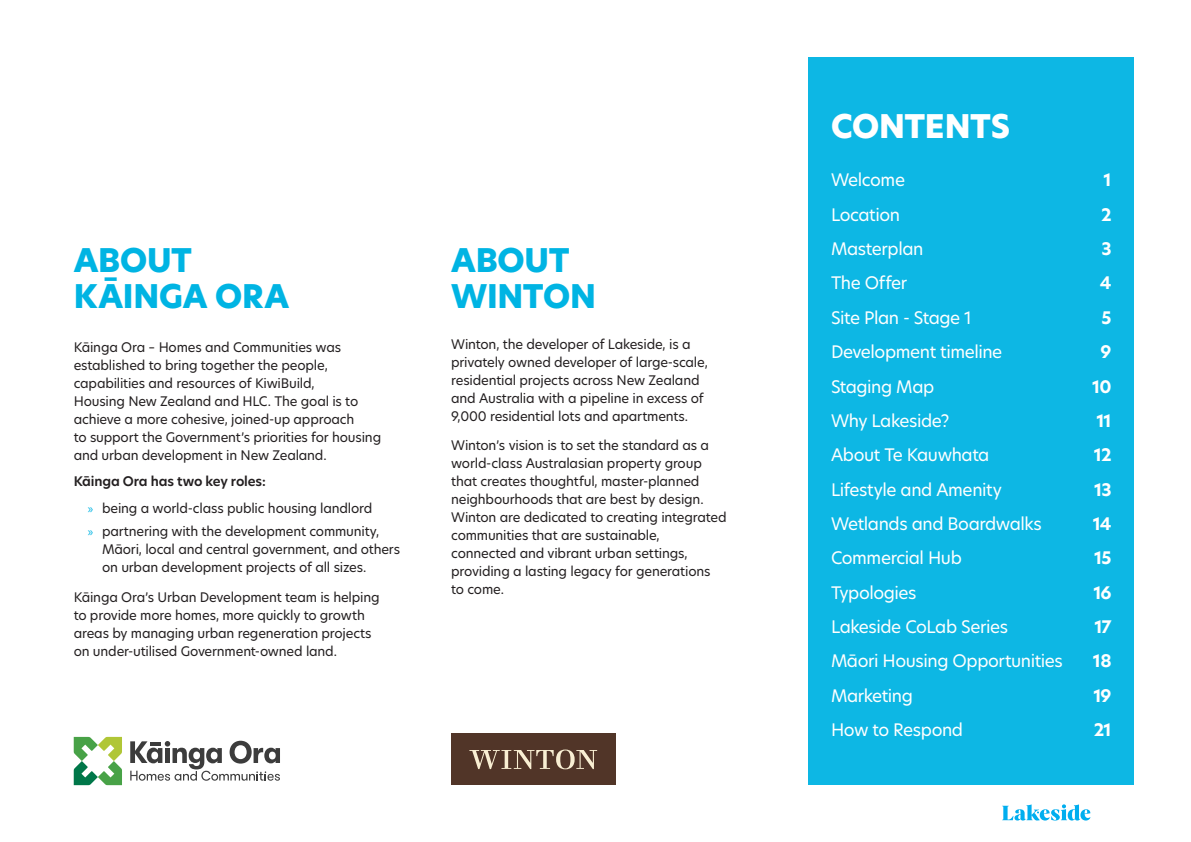
<style>
.page{position:relative;width:1191px;height:842px;background:#fff}
.page>*{position:absolute;margin:0;border:0;box-sizing:border-box;transform-origin:0 0}
.t1{font:800 32px/36px "Hero New";letter-spacing:-.005em;color:#00b4e3}
.t2{font:800 32px "Hero New";letter-spacing:-.01em;color:#fff}
.t3{font:17px "Hero New";letter-spacing:-.025em;color:#fff}
.t4{font:700 17px "Hero New";letter-spacing:-.045em;color:#fff}
.Body_copy{font:13px/18px "Hero New";letter-spacing:-.015em;color:#231f20}
.t5{font:600 13px "Hero New";letter-spacing:-.01em;color:#231f20}
.s1{font-family:"Myriad Pro";color:#00b4e3}
</style>
<div class="page">
<svg style="left:74px;top:737px;width:48px;height:48px"></svg>
<svg style="left:130px;top:741px;width:150px;height:40px"></svg>
<div style="left:451px;top:734px;width:164px;height:51px;background:#513528"></div>
<svg style="left:469px;top:749px;width:128px;height:20px"></svg>
<div style="left:808px;top:58px;width:326px;height:727px;background:#0db7e4"></div>
<svg style="left:1002px;top:804px;width:88px;height:17px"></svg>
<h1 class="t1" style="left:74px;top:243px;width:217px">ABOUT<br>KĀINGA ORA</h1>
<h1 class="Body_copy" style="left:74px;top:338px;width:309px">Kāinga Ora – Homes and Communities was established to bring together the people, capabilities and resources of KiwiBuild,<br>Housing New Zealand and HLC. The goal is to achieve a more cohesive, joined-up approach<br>to support the Government’s priorities for housing and urban development in New Zealand.</h1>
<h1 class="t5" style="left:74px;top:473px;width:193px">Kāinga Ora has two key roles:</h1>
<p class="Body_copy" style="left:88px;top:499px;width:286px"><span class="s1">»</span> being a world-class public housing landlord</p>
<p class="Body_copy" style="left:102px;top:522px;width:300px;text-indent:-14px"><span class="s1">»</span> partnering with the development community,<br>Māori, local and central government, and others on urban development projects of all sizes.</p>
<p class="Body_copy" style="left:74px;top:588px;width:307px">Kāinga Ora’s Urban Development team is helping to provide more homes, more quickly to growth areas by managing urban regeneration projects on under-utilised Government-owned land.</p>
<h1 class="t1" style="left:451px;top:243px;width:146px">ABOUT<br>WINTON</h1>
<h1 class="Body_copy" style="left:451px;top:335px;width:258px">Winton, the developer of Lakeside, is a privately owned developer of large-scale, residential projects across New Zealand and Australia with a pipeline in excess of 9,000 residential lots and apartments.</h1>
<p class="Body_copy" style="left:451px;top:436px;width:277px">Winton’s vision is to set the standard as a world-class Australasian property group that creates thoughtful, master-planned neighbourhoods that are best by design.<br>Winton are dedicated to creating integrated communities that are sustainable, connected and vibrant urban settings, providing a lasting legacy for generations to come.</p>
<h1 class="t2" style="left:831px;top:104px;width:180px">CONTENTS</h1>
<h2 class="t3" style="left:831px;top:169px;width:76px">Welcome</h2>
<h2 class="t4" style="left:1103px;top:169px;width:10px">1</h2>
<h2 class="t3" style="left:831px;top:203px;width:71px">Location</h2>
<h2 class="t4" style="left:1101px;top:203px;width:12px">2</h2>
<h2 class="t3" style="left:831px;top:237px;width:94px">Masterplan</h2>
<h2 class="t4" style="left:1101px;top:237px;width:12px">3</h2>
<h2 class="t3" style="left:831px;top:272px;width:78px">The Offer</h2>
<h2 class="t4" style="left:1099px;top:272px;width:13px">4</h2>
<h2 class="t3" style="left:831px;top:306px;width:143px">Site Plan - Stage 1</h2>
<h2 class="t4" style="left:1101px;top:306px;width:12px">5</h2>
<h2 class="t3" style="left:831px;top:340px;width:173px">Development timeline</h2>
<h2 class="t4" style="left:1100px;top:340px;width:12px">9</h2>
<h2 class="t3" style="left:831px;top:375px;width:105px">Staging Map</h2>
<h2 class="t4" style="left:1092px;top:375px;width:21px">10</h2>
<h2 class="t3" style="left:831px;top:409px;width:120px">Why Lakeside?</h2>
<h2 class="t4" style="left:1096px;top:409px;width:17px">11</h2>
<h2 class="t3" style="left:831px;top:443px;width:160px">About Te Kauwhata</h2>
<h2 class="t4" style="left:1094px;top:443px;width:19px">12</h2>
<h2 class="t3" style="left:831px;top:478px;width:172px">Lifestyle and Amenity</h2>
<h2 class="t4" style="left:1094px;top:478px;width:19px">13</h2>
<h2 class="t3" style="left:831px;top:512px;width:212px">Wetlands and Boardwalks</h2>
<h2 class="t4" style="left:1092px;top:512px;width:20px">14</h2>
<h2 class="t3" style="left:831px;top:546px;width:132px">Commercial Hub</h2>
<h2 class="t4" style="left:1094px;top:546px;width:19px">15</h2>
<h2 class="t3" style="left:831px;top:581px;width:87px">Typologies</h2>
<h2 class="t4" style="left:1093px;top:581px;width:20px">16</h2>
<h2 class="t3" style="left:831px;top:615px;width:179px">Lakeside CoLab Series</h2>
<h2 class="t4" style="left:1094px;top:615px;width:19px">17</h2>
<h2 class="t3" style="left:831px;top:649px;width:233px">Māori Housing Opportunities</h2>
<h2 class="t4" style="left:1093px;top:649px;width:20px">18</h2>
<h2 class="t3" style="left:831px;top:684px;width:83px">Marketing</h2>
<h2 class="t4" style="left:1093px;top:684px;width:20px">19</h2>
<h2 class="t3" style="left:831px;top:718px;width:134px">How to Respond</h2>
<h2 class="t4" style="left:1093px;top:718px;width:19px">21</h2>
</div>
